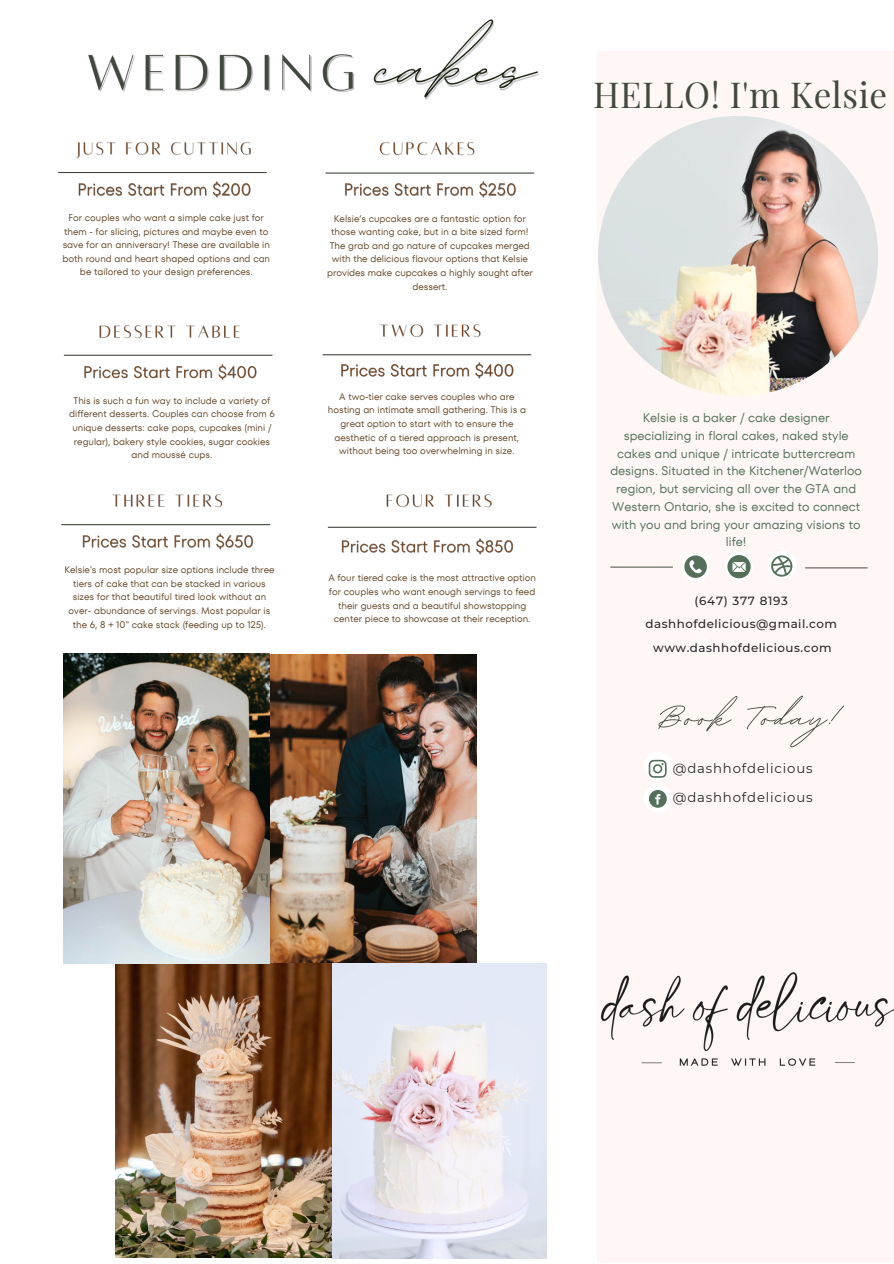
<style>
.page{position:relative;width:894px;height:1264px;background:#fff}
.page>*{position:absolute;margin:0;border:0;box-sizing:border-box;transform-origin:0 0}
.t1{font:700 55.65px "BD Script";letter-spacing:.03em;color:#44493e}
.t2{font:35.1px "Playfair Display";letter-spacing:.015em;color:#44493e}
.t3{font:13.2px "Montserrat";letter-spacing:.065em;color:#272727}
.t4{font:12.45px/17.7px "TT Fors";color:#54705b;text-align:center}
.t5{font:500 11.85px "Montserrat";letter-spacing:.04em;color:#272727}
.t6{font:500 11.85px "Montserrat";letter-spacing:.065em;color:#272727}
.t7{font:9.6px/13.6px "TT Fors";color:#64482b;text-align:center}
</style>
<div class="page">
<div style="left:596px;top:52px;width:297px;height:1210px;background:#fef7f5"></div>
<hr style="left:610px;top:566px;width:62px;height:1px;background:#44493e">
<hr style="left:805px;top:567px;width:62px;height:1px;background:#44493e">
<div style="left:643px;top:784px;width:29px;height:29px;background:#fff;border-radius:50%"></div>
<div style="left:681px;top:553px;width:28px;height:28px;background:#fff;border-radius:50%"></div>
<svg style="left:684px;top:555px;width:22px;height:23px"></svg>
<div style="left:643px;top:752px;width:29px;height:28px;background:#fff;border-radius:50%"></div>
<div style="left:724px;top:552px;width:29px;height:29px;background:#fff;border-radius:50%"></div>
<svg style="left:727px;top:555px;width:23px;height:23px"></svg>
<div style="left:767px;top:550px;width:29px;height:29px;background:#fff;border-radius:50%"></div>
<svg style="left:771px;top:555px;width:21px;height:21px"></svg>
<svg style="left:649px;top:790px;width:17px;height:17px"></svg>
<svg style="left:648px;top:759px;width:18px;height:18px"></svg>
<img style="left:598px;top:116px;width:279px;height:280px;border-radius:50%">
<hr style="left:328px;top:526px;width:208px;height:2px;background:#41483e">
<hr style="left:61px;top:524px;width:209px;height:1px;background:#41483e">
<hr style="left:322px;top:354px;width:209px;height:1px;background:#41483e">
<img style="left:270px;top:655px;width:206px;height:308px">
<img style="left:331px;top:963px;width:215px;height:295px">
<img style="left:115px;top:963px;width:216px;height:293px">
<img style="left:527px;top:963px;width:366px;height:156px">
<img style="left:64px;top:653px;width:206px;height:310px">
<img style="left:379px;top:324px;width:102px;height:14px">
<img style="left:341px;top:362px;width:173px;height:17px">
<img style="left:386px;top:494px;width:106px;height:14px">
<img style="left:341px;top:538px;width:173px;height:17px">
<img style="left:112px;top:494px;width:111px;height:14px">
<img style="left:82px;top:533px;width:172px;height:17px">
<img style="left:384px;top:19px;width:155px;height:81px">
<img style="left:88px;top:54px;width:296px;height:38px">
<hr style="left:58px;top:172px;width:209px;height:1px;background:#41483e">
<img style="left:76px;top:141px;width:175px;height:18px">
<img style="left:78px;top:181px;width:173px;height:17px">
<hr style="left:64px;top:355px;width:208px;height:1px;background:#41483e">
<img style="left:99px;top:325px;width:141px;height:14px">
<img style="left:84px;top:364px;width:173px;height:16px">
<hr style="left:325px;top:172px;width:209px;height:2px;background:#41483e">
<img style="left:379px;top:141px;width:96px;height:15px">
<img style="left:345px;top:181px;width:171px;height:17px">
<h4 class="t7" style="left:62px;top:211px;width:209px">For couples who want a simple cake just for them - for slicing, pictures and maybe even to save for an anniversary! These are available in both round and heart shaped options and can be tailored to your design preferences.</h4>
<p class="t7" style="left:69px;top:393px;width:207px">This is such a fun way to include a variety of different desserts. Couples can choose from 6 unique desserts: cake pops, cupcakes (mini / regular), bakery style cookies, sugar cookies and moussé cups.</p>
<p class="t7" style="left:64px;top:563px;width:211px">Kelsie's most popular size options include three tiers of cake that can be stacked in various sizes for that beautiful tired look without an over- abundance of servings. Most popular is the 6, 8 + 10" cake stack (feeding up to 125).</p>
<p class="t7" style="left:327px;top:211px;width:207px">Kelsie’s cupcakes are a fantastic option for those wanting cake, but in a bite sized form!<br>The grab and go nature of cupcakes merged with the delicious flavour options that Kelsie provides make cupcakes a highly sought after dessert.</p>
<p class="t7" style="left:328px;top:389px;width:200px">A two-tier cake serves couples who are hosting an intimate small gathering. This is a great option to start with to ensure the aesthetic of a tiered approach is present, without being too overwhelming in size.</p>
<p class="t7" style="left:328px;top:571px;width:209px">A four tiered cake is the most attractive option for couples who want enough servings to feed their guests and a beautiful showstopping center piece to showcase at their reception.</p>
<p class="t2" style="left:593px;top:70px;width:295px">HELLO! I'm Kelsie</p>
<p class="t4" style="left:610px;top:409px;width:253px">Kelsie is a baker / cake designer specializing in floral cakes, naked style cakes and unique / intricate buttercream designs. Situated in the Kitchener/Waterloo region, but servicing all over the GTA and Western Ontario, she is excited to connect with you and bring your amazing visions to life!</p>
<p class="t6" style="left:694px;top:593px;width:95px">(647) 377 8193</p>
<p class="t5" style="left:645px;top:616px;width:193px">dashhofdelicious@gmail.com</p>
<p class="t5" style="left:653px;top:640px;width:180px">www.dashhofdelicious.com</p>
<p class="t1" style="left:659px;top:680px;width:177px">Book Today!</p>
<p class="t3" style="left:672px;top:760px;width:141px">@dashhofdelicious</p>
<h2 class="t3" style="left:672px;top:789px;width:141px">@dashhofdelicious</h2>
</div>
